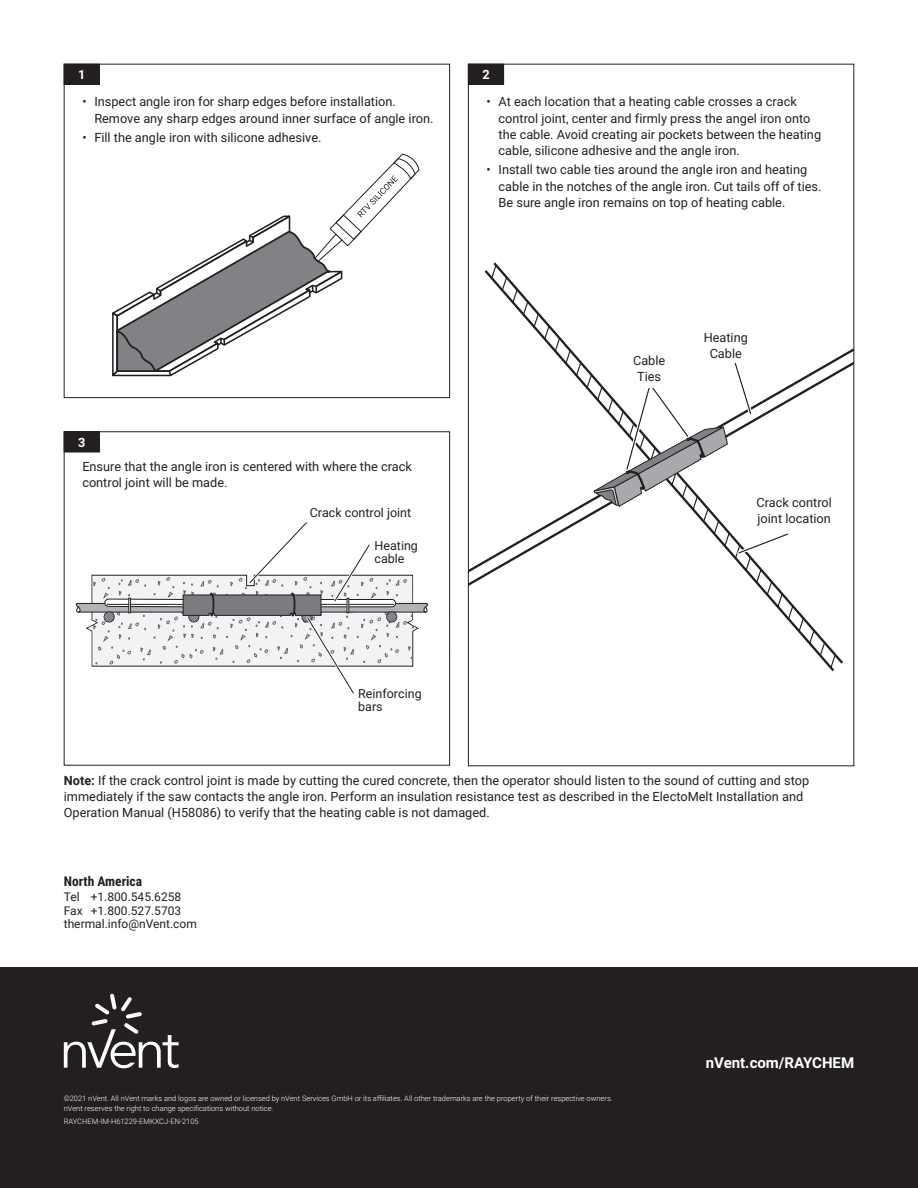
<style>
.page{position:relative;width:918px;height:1188px;background:#fff}
.page>*{position:absolute;margin:0;border:0;box-sizing:border-box;transform-origin:0 0}
.Address_block_websit{font:700 15px "Roboto";color:#fff}
.Country_Name{font:700 13.5px "Roboto Condensed";color:#231f20}
.Bullet1{font:12.75px/16.2px "Roboto";color:#231f20}
.Body_text{font:12.75px/16.2px "Roboto";color:#231f20}
.StepNum{font:700 12.75px "Roboto";color:#fff}
.t1{font:12.45px/13.4px "Roboto";color:#231f20}
.Telephone_no{font:12px "Roboto";color:#231f20}
.legal_text{font:300 7.5px/10.5px "Roboto";color:#fff}
.s1{font-weight:700}
</style>
<div class="page">
<svg style="left:112px;top:154px;width:308px;height:223px"></svg>
<div style="left:64px;top:64px;width:386px;height:334px;border:1px solid #231f20"></div>
<div style="left:64px;top:64px;width:35px;height:20px;background:#231f20"></div>
<div style="left:64px;top:64px;width:36px;height:21px;border:1px solid #231f20"></div>
<svg style="left:489px;top:263px;width:349px;height:408px"></svg>
<svg style="left:75px;top:522px;width:354px;height:172px"></svg>
<div style="left:64px;top:431px;width:386px;height:335px;border:1px solid #231f20"></div>
<div style="left:468px;top:64px;width:36px;height:20px;background:#231f20"></div>
<div style="left:468px;top:64px;width:36px;height:21px;border:1px solid #231f20"></div>
<div style="left:64px;top:432px;width:35px;height:20px;background:#231f20"></div>
<div style="left:64px;top:431px;width:36px;height:21px;border:1px solid #231f20"></div>
<div style="left:0;top:967px;width:918px;height:221px;background:#231f20"></div>
<svg style="left:64px;top:994px;width:115px;height:74px"></svg>
<p class="StepNum" style="left:78px;top:66px;width:9px">1</p>
<p class="Bullet1" style="left:94px;top:93px;width:341px;text-indent:-12px">• Inspect angle iron for sharp edges before installation.<br>Remove any sharp edges around inner surface of angle iron.</p>
<p class="Bullet1" style="left:82px;top:129px;width:241px">• Fill the angle iron with silicone adhesive.</p>
<p class="StepNum" style="left:78px;top:433px;width:9px">3</p>
<p class="Bullet1" style="left:82px;top:458px;width:331px">Ensure that the angle iron is centered with where the crack control joint will be made.</p>
<p class="t1" style="left:310px;top:505px;width:103px">Crack control joint</p>
<p class="t1" style="left:375px;top:539px;width:45px">Heating cable</p>
<p class="t1" style="left:358px;top:686px;width:65px">Reinforcing bars</p>
<p class="StepNum" style="left:482px;top:66px;width:9px">2</p>
<p class="Bullet1" style="left:499px;top:93px;width:324px;text-indent:-12px">• At each location that a heating cable crosses a crack control joint, center and firmly press the angel iron onto the cable. Avoid creating air pockets between the heating cable, silicone adhesive and the angle iron.</p>
<p class="Bullet1" style="left:499px;top:161px;width:325px;text-indent:-12px">• Install two cable ties around the angle iron and heating cable in the notches of the angle iron. Cut tails off of ties.<br>Be sure angle iron remains on top of heating cable.</p>
<p class="Body_text" style="left:633px;top:352px;width:34px">Cable</p>
<p class="Body_text" style="left:637px;top:368px;width:26px">Ties</p>
<p class="Body_text" style="left:704px;top:329px;width:46px;text-align:center">Heating<br>Cable</p>
<p class="Body_text" style="left:757px;top:494px;width:77px">Crack control joint location</p>
<p class="Bullet1" style="left:64px;top:772px;width:747px"><span class="s1">Note:</span> If the crack control joint is made by cutting the cured concrete, then the operator should listen to the sound of cutting and stop immediately if the saw contacts the angle iron. Perform an insulation resistance test as described in the ElectoMelt Installation and<br>Operation Manual (H58086) to verify that the heating cable is not damaged.</p>
<p class="Country_Name" style="left:64px;top:871px;width:80px">North America</p>
<p class="Telephone_no" style="left:64px;top:889px;width:119px">Tel +1.800.545.6258</p>
<p class="Telephone_no" style="left:64px;top:902px;width:119px">Fax +1.800.527.5703</p>
<p class="Telephone_no" style="left:64px;top:916px;width:135px">thermal.info@nVent.com</p>
<p class="legal_text" style="left:64px;top:1092px;width:550px">©2021 nVent. All nVent marks and logos are owned or licensed by nVent Services GmbH or its affiliates. All other trademarks are the property of their respective owners. nVent reserves the right to change specifications without notice.</p>
<p class="legal_text" style="left:64px;top:1116px;width:136px">RAYCHEM-IM-H61229-EMKXCJ-EN-2105</p>
<p class="Address_block_websit" style="left:706px;top:1052px;width:150px">nVent.com/RAYCHEM</p>
</div>
